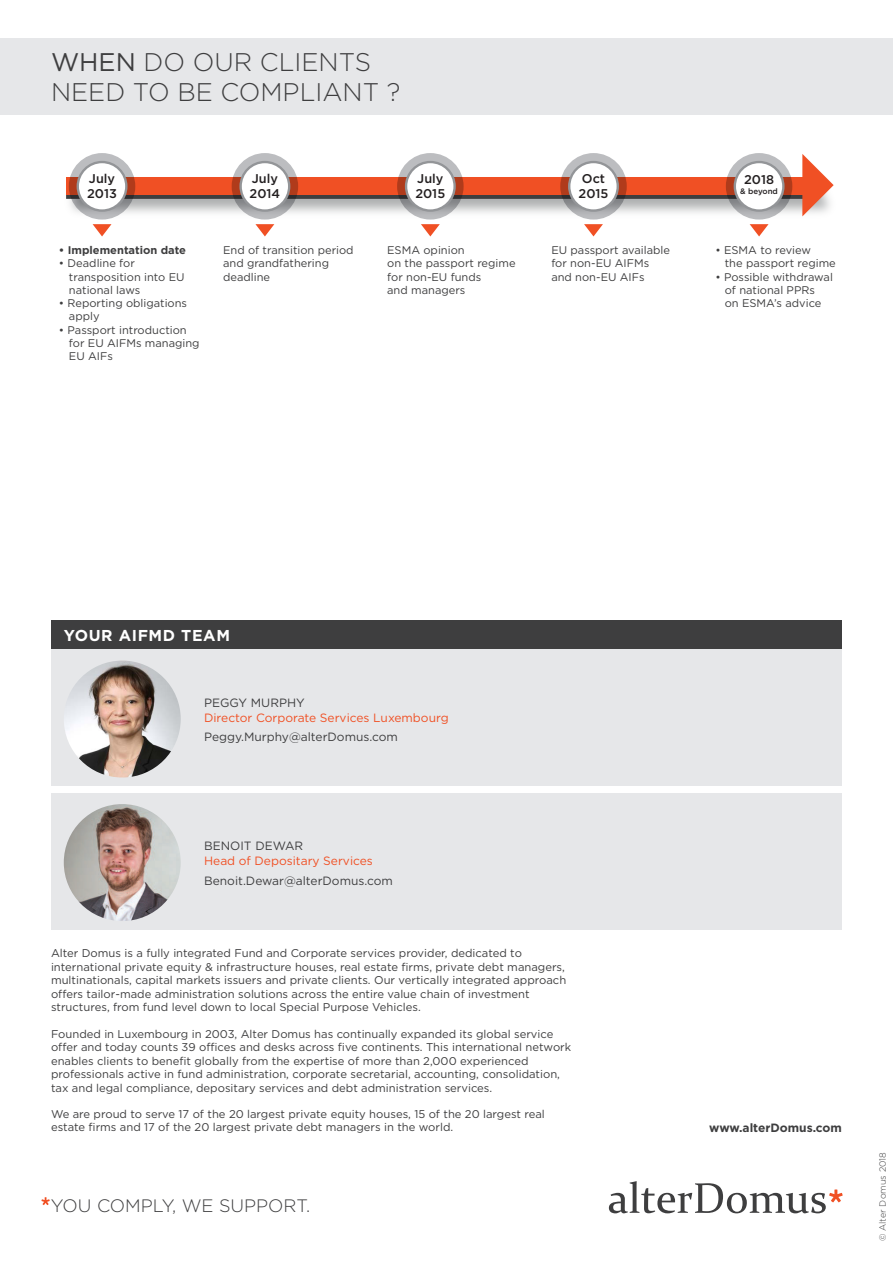
<style>
.page{position:relative;width:893px;height:1263px;background:#fff}
.page>*{position:absolute;margin:0;border:0;box-sizing:border-box;transform-origin:0 0}
.FS_BP_Headline{font:300 25.5px "Gotham";color:#3e3e3f}
.t1{font:300 18px "Gotham";color:#3e3e3f}
.t2{font:700 15.75px "Gotham";letter-spacing:.04em;color:#fff}
.t3{font:500 12.75px/15.1px "Gotham";color:#231f20}
.t4{font:12px "Gotham";color:#3e3e3f}
.t5{font:12px "Gotham";color:#f05024}
.t6{font:700 12px "Gotham";color:#3e3e3f}
.t7{font:11.25px/13.5px "Gotham";color:#3e3e3f}
.t8{font:11.1px/13.4px "Gotham";color:#3e3e3f}
.t9{font:700 11.1px "Gotham";color:#3e3e3f}
.t10{font:300 9px "Gotham";color:#3e3e3f}
.t11{font:500 7.95px "Gotham";color:#231f20}
.s1{font-weight:400}
</style>
<div class="page">
<svg style="left:41px;top:1197px;width:9px;height:8px"></svg>
<svg style="left:609px;top:1181px;width:234px;height:32px"></svg>
<div style="left:0;top:38px;width:893px;height:77px;background:#e6e7e9"></div>
<div style="left:51px;top:620px;width:791px;height:30px;background:#3e3e3f"></div>
<div style="left:51px;top:650px;width:791px;height:136px;background:#e6e7e9"></div>
<div style="left:51px;top:793px;width:791px;height:136px;background:#e6e7e9"></div>
<img style="left:66px;top:173px;width:737px;height:44px">
<div style="left:66px;top:191px;width:750px;height:8px;background:#3e3e3f"></div>
<div style="left:66px;top:178px;width:746px;height:17px;background:#f05024"></div>
<svg style="left:802px;top:154px;width:32px;height:62px"></svg>
<svg style="left:69px;top:153px;width:66px;height:67px"></svg>
<svg style="left:77px;top:161px;width:50px;height:51px"></svg>
<svg style="left:232px;top:153px;width:66px;height:67px"></svg>
<svg style="left:239px;top:161px;width:51px;height:51px"></svg>
<svg style="left:397px;top:153px;width:67px;height:67px"></svg>
<svg style="left:405px;top:161px;width:51px;height:51px"></svg>
<svg style="left:560px;top:153px;width:67px;height:67px"></svg>
<svg style="left:568px;top:161px;width:51px;height:51px"></svg>
<svg style="left:726px;top:153px;width:66px;height:67px"></svg>
<svg style="left:734px;top:161px;width:50px;height:51px"></svg>
<svg style="left:93px;top:224px;width:18px;height:12px"></svg>
<svg style="left:255px;top:224px;width:19px;height:12px"></svg>
<svg style="left:421px;top:224px;width:19px;height:12px"></svg>
<svg style="left:584px;top:224px;width:19px;height:12px"></svg>
<svg style="left:750px;top:224px;width:18px;height:12px"></svg>
<img style="left:64px;top:660px;width:117px;height:117px;border-radius:58px">
<img style="left:64px;top:804px;width:117px;height:117px;border-radius:58px">
<p class="FS_BP_Headline" style="left:51px;top:47px;width:322px"><span class="s1">WHEN</span> DO OUR CLIENTS</p>
<p class="FS_BP_Headline" style="left:51px;top:77px;width:351px">NEED TO BE COMPLIANT ?</p>
<p class="t3" style="left:87px;top:170px;width:31px">July<br>2013</p>
<p class="t3" style="left:250px;top:170px;width:32px">July<br>2014</p>
<p class="t3" style="left:415px;top:170px;width:31px">July<br>2015</p>
<p class="t3" style="left:579px;top:170px;width:31px">Oct<br>2015</p>
<p class="t3" style="left:744px;top:172px;width:31px">2018</p>
<p class="t11" style="left:740px;top:186px;width:39px">&amp; beyond</p>
<p class="t9" style="left:59px;top:243px;width:128px">• Implementation date</p>
<p class="t8" style="left:69px;top:256px;width:117px;text-indent:-10px">• Deadline for transposition into EU national laws</p>
<p class="t8" style="left:69px;top:296px;width:120px;text-indent:-10px">• Reporting obligations apply</p>
<p class="t8" style="left:69px;top:323px;width:132px;text-indent:-10px">• Passport introduction for EU AIFMs managing<br>EU AIFs</p>
<p class="t8" style="left:223px;top:243px;width:132px">End of transition period and grandfathering deadline</p>
<p class="t8" style="left:387px;top:243px;width:130px">ESMA opinion<br>on the passport regime for non-EU funds<br>and managers</p>
<p class="t8" style="left:551px;top:243px;width:120px">EU passport available for non-EU AIFMs and non-EU AIFs</p>
<p class="t8" style="left:725px;top:243px;width:113px;text-indent:-9px">• ESMA to review<br>the passport regime</p>
<p class="t8" style="left:725px;top:270px;width:110px;text-indent:-9px">• Possible withdrawal of national PPRs<br>on ESMA’s advice</p>
<p class="t2" style="left:64px;top:626px;width:168px">YOUR AIFMD TEAM</p>
<p class="t4" style="left:204px;top:695px;width:102px">PEGGY MURPHY</p>
<p class="t5" style="left:204px;top:710px;width:246px">Director Corporate Services Luxembourg</p>
<p class="t4" style="left:204px;top:729px;width:195px">Peggy.Murphy@alterDomus.com</p>
<p class="t4" style="left:204px;top:839px;width:101px">BENOIT DEWAR</p>
<p class="t5" style="left:204px;top:854px;width:170px">Head of Depositary Services</p>
<p class="t4" style="left:204px;top:873px;width:190px">Benoit.Dewar@alterDomus.com</p>
<p class="t7" style="left:51px;top:946px;width:517px">Alter Domus is a fully integrated Fund and Corporate services provider, dedicated to international private equity &amp; infrastructure houses, real estate firms, private debt managers, multinationals, capital markets issuers and private clients. Our vertically integrated approach offers tailor-made administration solutions across the entire value chain of investment structures, from fund level down to local Special Purpose Vehicles.</p>
<p class="t7" style="left:51px;top:1027px;width:522px">Founded in Luxembourg in 2003, Alter Domus has continually expanded its global service offer and today counts 39 offices and desks across five continents. This international network enables clients to benefit globally from the expertise of more than 2,000 experienced professionals active in fund administration, corporate secretarial, accounting, consolidation, tax and legal compliance, depositary services and debt administration services.</p>
<p class="t7" style="left:51px;top:1107px;width:495px">We are proud to serve 17 of the 20 largest private equity houses, 15 of the 20 largest real estate firms and 17 of the 20 largest private debt managers in the world.</p>
<p class="t1" style="left:51px;top:1194px;width:261px">YOU COMPLY, WE SUPPORT.</p>
<p class="t6" style="left:709px;top:1121px;width:134px">www.alterDomus.com</p>
<p class="t10" style="left:877px;top:1241px;width:90px;rotate:-90deg">© Alter Domus 2018</p>
</div>
